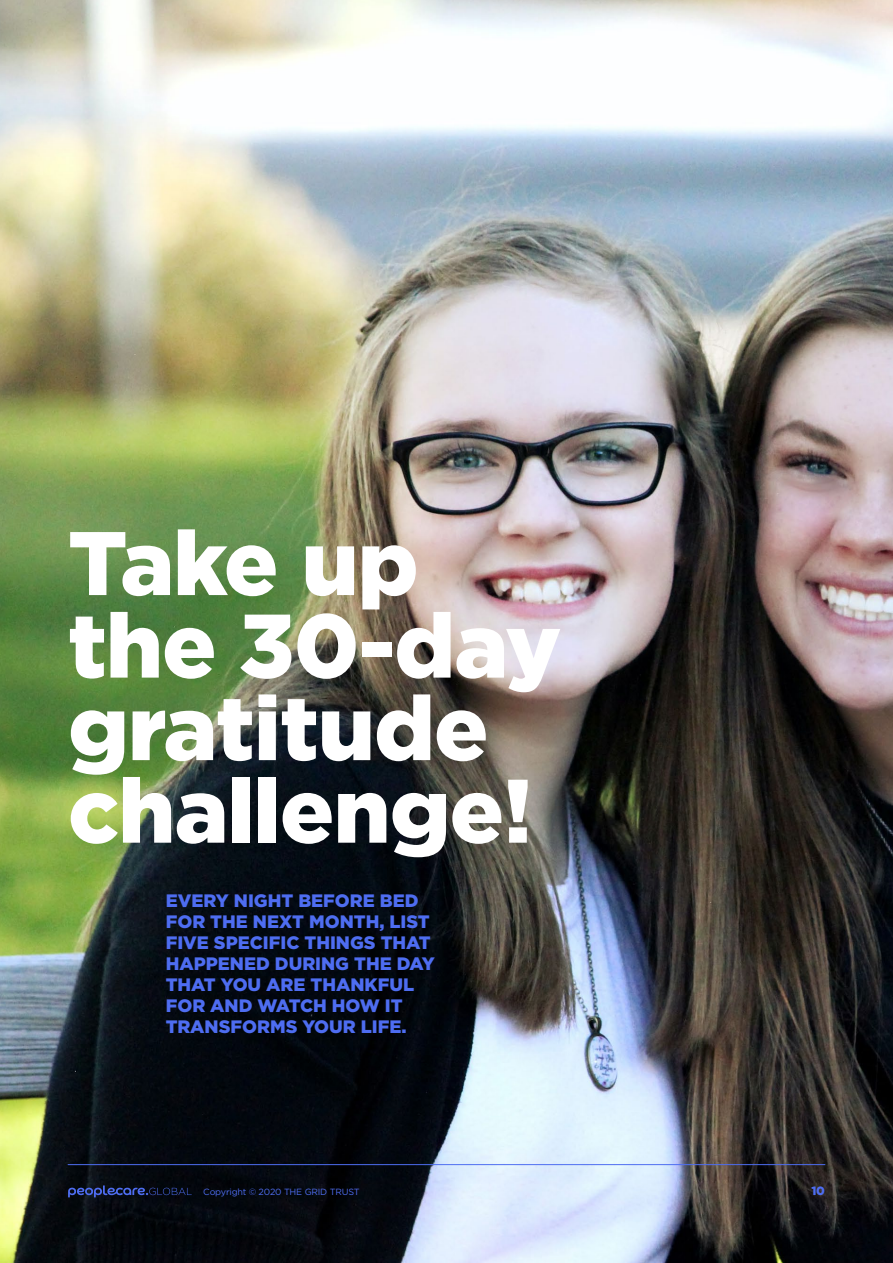
<style>
.page{position:relative;width:893px;height:1263px;background:#fff}
.page>*{position:absolute;margin:0;border:0;box-sizing:border-box;transform-origin:0 0}
.t1{font:900 90px/82.5px "Gotham";letter-spacing:-.01em;color:#fff}
.t2{font:900 18px/21px "Gotham";color:#4e6df1}
.t3{font:900 12px "Gotham";color:#4e6df1}
.t4{font:9px "Gotham";letter-spacing:-.02em;color:#4e6df1}
</style>
<div class="page">
<img style="left:0;top:0;width:893px;height:1263px">
<hr style="left:68px;top:1164px;width:757px;height:1px;background:#4e6df1">
<svg style="left:68px;top:1185px;width:123px;height:12px"></svg>
<h1 class="t1" style="left:68px;top:521px;width:495px">Take up the 30-day gratitude challenge!</h1>
<p class="t2" style="left:166px;top:890px;width:271px">EVERY NIGHT BEFORE BED<br>FOR THE NEXT MONTH, LIST<br>FIVE SPECIFIC THINGS THAT<br>HAPPENED DURING THE DAY<br>THAT YOU ARE THANKFUL<br>FOR AND WATCH HOW IT<br>TRANSFORMS YOUR LIFE.</p>
<p class="t4" style="left:203px;top:1186px;width:158px">Copyright © 2020 THE GRID TRUST</p>
<p class="t3" style="left:811px;top:1182px;width:15px">10</p>
</div>
